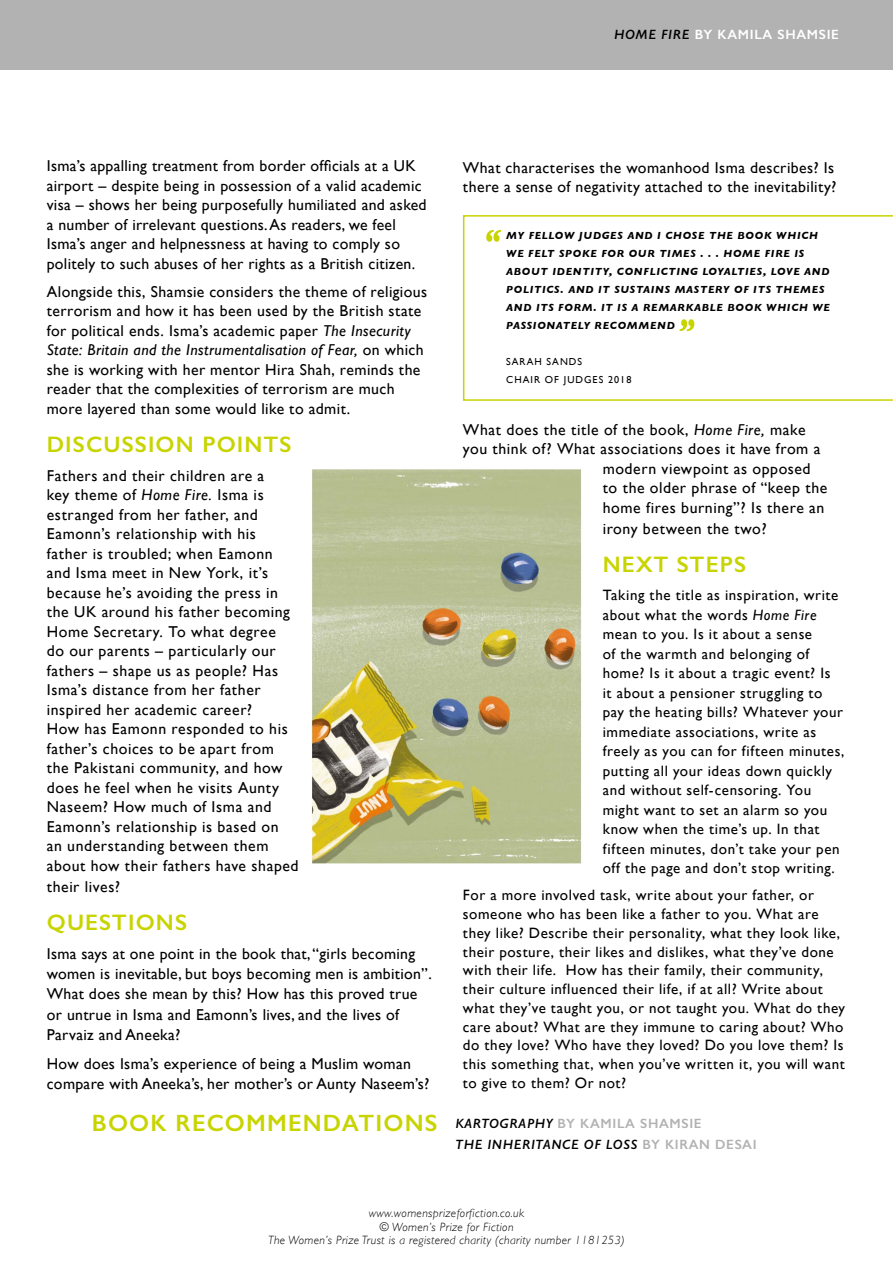
<style>
.page{position:relative;width:893px;height:1263px;background:#fff}
.page>*{position:absolute;margin:0;border:0;box-sizing:border-box;transform-origin:0 0}
.t1{font:600 23.7px "Gill Sans";letter-spacing:.05em;color:#c8d400}
.t2{font:600 22.5px "Gill Sans";letter-spacing:.05em;color:#c8d400}
.t3{font:15.75px/19.5px "Gill Sans";letter-spacing:.03em;color:#000}
.t4{font:15px/19.5px "Gill Sans";letter-spacing:.04em;color:#000}
.t5{font:italic 600 13.5px "Gill Sans";letter-spacing:.05em;color:#000}
.t6{font:600 13.5px "Gill Sans";letter-spacing:.05em;color:#fff}
.t7{font:italic 300 12px/13.5px "Gill Sans";letter-spacing:.03em;color:#000;text-align:center}
.t8{font:italic 700 10.5px/18px "Gill Sans";letter-spacing:.07em;color:#000}
.t9{font:10.05px/18.1px "Gill Sans";letter-spacing:.1em;color:#000}
.s1{font-style:italic;color:#000}
.s2{font-style:italic}
.s3{font-style:italic;font-size:13.5px;color:#000}
.s4{font-size:13.5px;color:#b3b2b2}
.s5{font-style:normal;color:#b3b2b2}
</style>
<div class="page">
<div style="left:0;top:0;width:893px;height:69px;background:#b3b2b2"></div>
<img style="left:311px;top:469px;width:270px;height:394px">
<svg style="left:463px;top:215px;width:430px;height:186px"></svg>
<svg style="left:486px;top:230px;width:15px;height:12px"></svg>
<svg style="left:679px;top:319px;width:15px;height:12px"></svg>
<p class="t6" style="left:614px;top:26px;width:226px"><span class="s1">HOME FIRE</span> BY KAMILA SHAMSIE</p>
<p class="t3" style="left:47px;top:156px;width:381px">Isma’s appalling treatment from border officials at a UK airport – despite being in possession of a valid academic visa – shows her being purposefully humiliated and asked a number of irrelevant questions. As readers, we feel Isma’s anger and helpnessness at having to comply so politely to such abuses of her rights as a British citizen.</p>
<p class="t3" style="left:47px;top:282px;width:382px">Alongside this, Shamsie considers the theme of religious terrorism and how it has been used by the British state for political ends. Isma’s academic paper <span class="s2">The Insecurity State: Britain and the Instrumentalisation of Fear,</span> on which she is working with her mentor Hira Shah, reminds the reader that the complexities of terrorism are much more layered than some would like to admit.</p>
<h2 class="t2" style="left:47px;top:431px;width:246px">DISCUSSION POINTS</h2>
<p class="t3" style="left:47px;top:465px;width:253px">Fathers and their children are a<br>key theme of <span class="s2">Home Fire.</span> Isma is estranged from her father, and<br>Eamonn’s relationship with his father is troubled; when Eamonn and Isma meet in New York, it’s because he’s avoiding the press in the UK around his father becoming<br>Home Secretary. To what degree<br>do our parents – particularly our fathers – shape us as people? Has<br>Isma’s distance from her father inspired her academic career?<br>How has Eamonn responded to his father’s choices to be apart from the Pakistani community, and how does he feel when he visits Aunty<br>Naseem? How much of Isma and<br>Eamonn’s relationship is based on<br>an understanding between them about how their fathers have shaped</p>
<p class="t3" style="left:47px;top:876px;width:75px">their lives?</p>
<h2 class="t2" style="left:47px;top:909px;width:142px">QUESTIONS</h2>
<p class="t3" style="left:47px;top:943px;width:387px;line-height:20.2px">Isma says at one point in the book that, “girls becoming women is inevitable, but boys becoming men is ambition”.<br>What does she mean by this? How has this proved true or untrue in Isma and Eamonn’s lives, and the lives of Parvaiz and Aneeka?</p>
<p class="t3" style="left:47px;top:1053px;width:384px;line-height:20.2px">How does Isma’s experience of being a Muslim woman compare with Aneeka’s, her mother’s or Aunty Naseem’s?</p>
<p class="t3" style="left:463px;top:157px;width:375px">What characterises the womanhood Isma describes? Is there a sense of negativity attached to the inevitability?</p>
<p class="t8" style="left:506px;top:227px;width:325px">MY FELLOW JUDGES AND I CHOSE THE BOOK WHICH WE FELT SPOKE FOR OUR TIMES . . . HOME FIRE IS ABOUT IDENTITY, CONFLICTING LOYALTIES, LOVE AND POLITICS. AND IT SUSTAINS MASTERY OF ITS THEMES AND ITS FORM. IT IS A REMARKABLE BOOK WHICH WE PASSIONATELY RECOMMEND</p>
<p class="t9" style="left:506px;top:352px;width:127px">SARAH SANDS<br>CHAIR OF JUDGES 2018</p>
<p class="t3" style="left:463px;top:419px;width:344px">What does the title of the book, <span class="s2">Home Fire,</span> make</p>
<p class="t3" style="left:463px;top:439px;width:359px">you think of? What associations does it have from a</p>
<p class="t3" style="left:603px;top:458px;width:209px">modern viewpoint as opposed</p>
<p class="t3" style="left:603px;top:478px;width:226px">to the older phrase of “keep the</p>
<p class="t3" style="left:603px;top:497px;width:223px">home fires burning”? Is there an</p>
<p class="t3" style="left:603px;top:518px;width:165px">irony between the two?</p>
<h2 class="t2" style="left:603px;top:551px;width:145px">NEXT STEPS</h2>
<p class="t4" style="left:603px;top:585px;width:243px">Taking the title as inspiration, write about what the words <span class="s2">Home Fire </span>mean to you. Is it about a sense<br>of the warmth and belonging of home? Is it about a tragic event? Is<br>it about a pensioner struggling to pay the heating bills? Whatever your immediate associations, write as freely as you can for fifteen minutes, putting all your ideas down quickly and without self-censoring. You might want to set an alarm so you know when the time’s up. In that fifteen minutes, don’t take your pen off the page and don’t stop writing.</p>
<p class="t4" style="left:463px;top:886px;width:384px;line-height:18.8px">For a more involved task, write about your father, or someone who has been like a father to you. What are they like? Describe their personality, what they look like, their posture, their likes and dislikes, what they’ve done with their life. How has their family, their community, their culture influenced their life, if at all? Write about what they’ve taught you, or not taught you. What do they care about? What are they immune to caring about? Who do they love? Who have they loved? Do you love them? Is this something that, when you’ve written it, you will want to give to them? Or not?</p>
<h1 class="t1" style="left:92px;top:1108px;width:611px">BOOK RECOMMENDATIONS <span class="s3">KARTOGRAPHY</span> <span class="s4">BY KAMILA SHAMSIE</span></h1>
<p class="t5" style="left:455px;top:1136px;width:303px">THE INHERITANCE OF LOSS <span class="s5">BY KIRAN DESAI</span></p>
<p class="t7" style="left:268px;top:1206px;width:358px">www.womensprizeforfiction.co.uk<br>© Women’s Prize for Fiction<br>The Women’s Prize Trust is a registered charity (charity number 1181253)</p>
</div>
